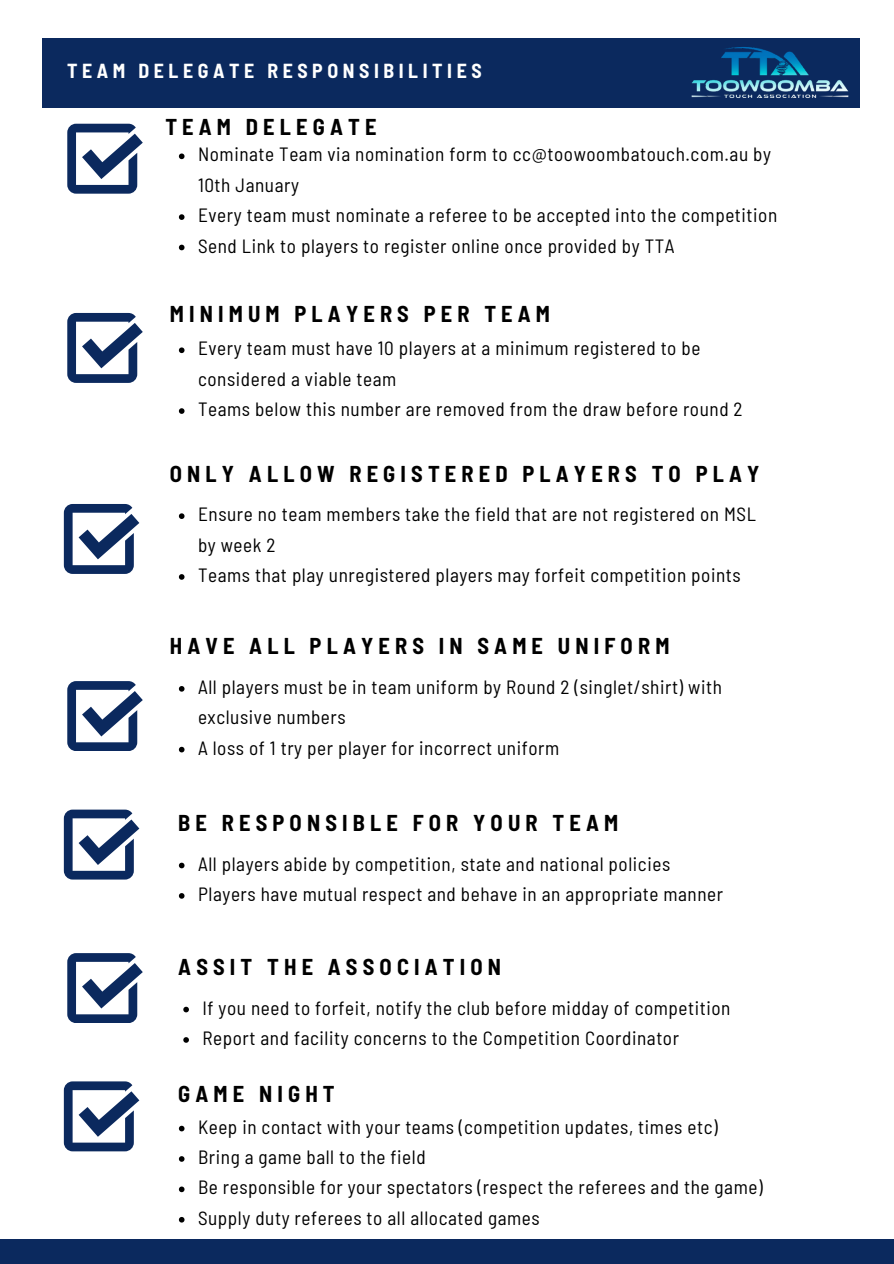
<style>
.page{position:relative;width:894px;height:1264px;background:#fff}
.page>*{position:absolute;margin:0;border:0;box-sizing:border-box;transform-origin:0 0}
.t1{font:700 semi-condensed 22.35px "Barlow";letter-spacing:.23em;color:#000}
.t2{font:700 semi-condensed 19.8px "Barlow";letter-spacing:.23em;color:#fff}
.t3{font:semi-condensed 19.2px/30.3px "Barlow";letter-spacing:.03em;color:#000}
</style>
<div class="page">
<div style="left:43px;top:38px;width:816px;height:69px;background:#0b295e"></div>
<div style="left:0;top:1239px;width:893px;height:24px;background:#0b295e"></div>
<svg style="left:67px;top:124px;width:75px;height:69px"></svg>
<svg style="left:179px;top:153px;width:5px;height:6px"></svg>
<svg style="left:179px;top:214px;width:5px;height:6px"></svg>
<svg style="left:179px;top:245px;width:5px;height:5px"></svg>
<svg style="left:179px;top:347px;width:5px;height:6px"></svg>
<svg style="left:179px;top:408px;width:5px;height:6px"></svg>
<svg style="left:67px;top:313px;width:75px;height:70px"></svg>
<svg style="left:64px;top:504px;width:75px;height:69px"></svg>
<svg style="left:67px;top:681px;width:75px;height:70px"></svg>
<svg style="left:64px;top:809px;width:75px;height:70px"></svg>
<svg style="left:67px;top:953px;width:75px;height:69px"></svg>
<svg style="left:179px;top:513px;width:5px;height:6px"></svg>
<svg style="left:179px;top:574px;width:5px;height:5px"></svg>
<svg style="left:179px;top:686px;width:5px;height:5px"></svg>
<svg style="left:179px;top:746px;width:5px;height:6px"></svg>
<svg style="left:179px;top:862px;width:5px;height:6px"></svg>
<svg style="left:179px;top:893px;width:5px;height:5px"></svg>
<svg style="left:64px;top:1081px;width:75px;height:70px"></svg>
<svg style="left:183px;top:1006px;width:6px;height:6px"></svg>
<svg style="left:183px;top:1037px;width:6px;height:5px"></svg>
<svg style="left:179px;top:1125px;width:5px;height:6px"></svg>
<svg style="left:179px;top:1156px;width:5px;height:5px"></svg>
<svg style="left:179px;top:1186px;width:5px;height:6px"></svg>
<svg style="left:179px;top:1217px;width:5px;height:5px"></svg>
<img style="left:656px;top:38px;width:204px;height:70px">
<h2 class="t2" style="left:67px;top:58px;width:416px">TEAM DELEGATE RESPONSIBILITIES</h2>
<p class="t1" style="left:165px;top:113px;width:213px">TEAM DELEGATE</p>
<p class="t3" style="left:198px;top:138px;width:574px">Nominate Team via nomination form to cc@toowoombatouch.com.au by<br>10th January</p>
<h1 class="t3" style="left:198px;top:199px;width:580px">Every team must nominate a referee to be accepted into the competition</h1>
<p class="t3" style="left:198px;top:230px;width:478px">Send Link to players to register online once provided by TTA</p>
<p class="t1" style="left:170px;top:299px;width:381px">MINIMUM PLAYERS PER TEAM</p>
<p class="t3" style="left:198px;top:332px;width:503px">Every team must have 10 players at a minimum registered to be considered a viable team</p>
<p class="t3" style="left:198px;top:393px;width:546px">Teams below this number are removed from the draw before round 2</p>
<h1 class="t1" style="left:170px;top:459px;width:591px">ONLY ALLOW REGISTERED PLAYERS TO PLAY</h1>
<p class="t3" style="left:198px;top:498px;width:559px">Ensure no team members take the field that are not registered on MSL by week 2</p>
<p class="t3" style="left:198px;top:559px;width:544px">Teams that play unregistered players may forfeit competition points</p>
<p class="t1" style="left:170px;top:631px;width:501px">HAVE ALL PLAYERS IN SAME UNIFORM</p>
<h1 class="t3" style="left:198px;top:671px;width:525px">All players must be in team uniform by Round 2 (singlet/shirt) with exclusive numbers</h1>
<p class="t3" style="left:198px;top:731px;width:362px">A loss of 1 try per player for incorrect uniform</p>
<p class="t1" style="left:178px;top:809px;width:441px">BE RESPONSIBLE FOR YOUR TEAM</p>
<p class="t3" style="left:198px;top:847px;width:473px">All players abide by competition, state and national policies</p>
<h1 class="t3" style="left:198px;top:878px;width:526px">Players have mutual respect and behave in an appropriate manner</h1>
<p class="t1" style="left:178px;top:952px;width:324px">ASSIT THE ASSOCIATION</p>
<p class="t3" style="left:202px;top:991px;width:529px">If you need to forfeit, notify the club before midday of competition</p>
<p class="t3" style="left:202px;top:1022px;width:478px">Report and facility concerns to the Competition Coordinator</p>
<h1 class="t1" style="left:178px;top:1079px;width:158px">GAME NIGHT</h1>
<p class="t3" style="left:198px;top:1110px;width:521px">Keep in contact with your teams (competition updates, times etc)</p>
<p class="t3" style="left:198px;top:1141px;width:229px">Bring a game ball to the field</p>
<p class="t3" style="left:198px;top:1171px;width:566px">Be responsible for your spectators (respect the referees and the game)</p>
<h1 class="t3" style="left:198px;top:1201px;width:343px">Supply duty referees to all allocated games</h1>
</div>
